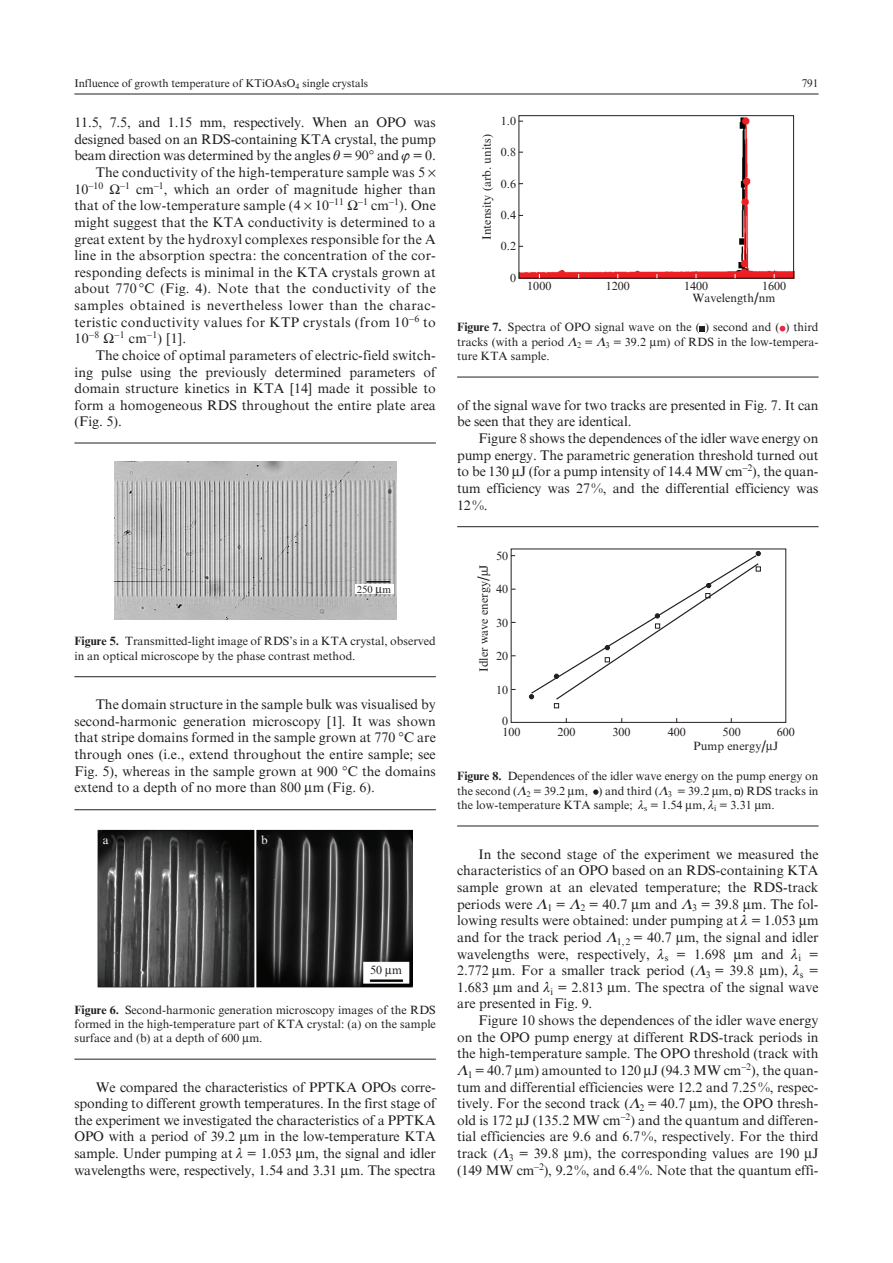
<style>
.page{position:relative;width:893px;height:1263px;background:#fff}
.page>*{position:absolute;margin:0;border:0;box-sizing:border-box;transform-origin:0 0}
.Обычный_с_отступом{font:13.95px/16.6px "Times QE";color:#231f20;text-align:justify}
.Подпись_к_рисунку{font:12px/14.2px "Times QE";color:#231f20}
.t1{font:12px "Times QE";color:#fff}
.t2{font:11.25px "Times QE";color:#231f20}
.t3{font:10.5px "Times QE";color:#231f20}
.Обычный_с_отступом-2{font:9.75px "Times QE";color:#231f20}
.s1{font-size:13.95px}
.s2{font-size:16.5px}
.s3{font-weight:700}
</style>
<div class="page">
<hr style="left:74px;top:94px;width:745px;height:1px;background:#231f20">
<hr style="left:74px;top:443px;width:362px;height:1px;background:#231f20">
<hr style="left:74px;top:676px;width:362px;height:1px;background:#231f20">
<img style="left:114px;top:462px;width:282px;height:158px">
<div style="left:355px;top:584px;width:39px;height:10px;background:#fff"></div>
<hr style="left:74px;top:809px;width:362px;height:1px;background:#231f20">
<hr style="left:74px;top:1059px;width:362px;height:1px;background:#231f20">
<img style="left:98px;top:829px;width:315px;height:158px">
<hr style="left:457px;top:377px;width:362px;height:1px;background:#231f20">
<img style="left:520px;top:115px;width:275px;height:164px">
<div style="left:518px;top:115px;width:276px;height:164px;border:1px solid #231f20"></div>
<svg style="left:700px;top:326px;width:5px;height:5px"></svg>
<svg style="left:780px;top:326px;width:5px;height:5px"></svg>
<hr style="left:457px;top:526px;width:362px;height:1px;background:#231f20">
<hr style="left:457px;top:825px;width:362px;height:1px;background:#231f20">
<div style="left:511px;top:548px;width:275px;height:175px;border:1px solid #231f20"></div>
<svg style="left:529px;top:551px;width:232px;height:157px"></svg>
<svg style="left:593px;top:789px;width:5px;height:6px"></svg>
<svg style="left:735px;top:789px;width:5px;height:6px"></svg>
<svg style="left:386px;top:968px;width:6px;height:9px"></svg>
<p class="t2" style="left:74px;top:77px;width:295px">Influence of growth temperature of KTiOAsO<sub>4</sub> single crystals</p>
<p class="t2" style="left:802px;top:77px;width:18px">791</p>
<p class="Обычный_с_отступом" style="left:74px;top:114px;width:363px">11.5, 7.5, and 1.15 mm, respectively. When an OPO was designed based on an RDS-containing KTA crystal, the pump beam direction was determined by the angles ❑ = 90° and = 0.</p>
<p class="Обычный_с_отступом" style="left:96px;top:164px;width:331px">The conductivity of the high-temperature sample was 5</p>
<p class="Обычный_с_отступом-2" style="left:74px;top:180px;width:31px"><span class="s1">10</span>–10</p>
<p class="Подпись_к_рисунку" style="left:501px;top:114px;width:17px">1.0</p>
<p class="Подпись_к_рисунку" style="left:480px;top:240px;width:107px;rotate:-90deg">Intensity (arb. units)</p>
<p class="Подпись_к_рисунку" style="left:501px;top:145px;width:17px">0.8</p>
<p class="Подпись_к_рисунку" style="left:501px;top:176px;width:17px">0.6</p>
<p class="Обычный_с_отступом" style="left:74px;top:181px;width:363px;text-indent:46px"><sup>–1</sup> cm<sup>–1</sup>, which an order of magnitude higher than that of the low-temperature sample (4 10<sup>–11</sup></p>
<p class="Обычный_с_отступом" style="left:74px;top:197px;width:363px;text-indent:284px"><sup>–1</sup> cm<sup>–1</sup>). One might suggest that the KTA conductivity is determined to a great extent by the hydroxyl complexes responsible for the A line in the absorption spectra: the concentration of the cor&shy;responding defects is minimal in the KTA crystals grown at about 770 °C (Fig. 4). Note that the conductivity of the samples obtained is nevertheless lower than the charac&shy;teristic conductivity values for KTP crystals (from 10<sup>–6</sup> to 10<sup>–8</sup></p>
<p class="Подпись_к_рисунку" style="left:501px;top:208px;width:17px">0.4</p>
<p class="Подпись_к_рисунку" style="left:501px;top:239px;width:17px">0.2</p>
<p class="Подпись_к_рисунку" style="left:510px;top:271px;width:7px">0</p>
<p class="Подпись_к_рисунку" style="left:693px;top:280px;width:95px;line-height:12.1px;text-indent:69px">1600<br>Wavelength<span class="s2">/</span>nm</p>
<p class="Подпись_к_рисунку" style="left:527px;top:279px;width:26px">1000</p>
<p class="Подпись_к_рисунку" style="left:606px;top:279px;width:26px">1200</p>
<p class="Подпись_к_рисунку" style="left:684px;top:279px;width:26px">1400</p>
<p class="Подпись_к_рисунку" style="left:457px;top:320px;width:363px;text-align:justify"><span class="s3">Figure 7.</span> Spectra of OPO signal wave on the ( ) second and ( ) third tracks (with a period <sub>2</sub> = <sub>3</sub> = 39.2 m) of RDS in the low-tempera&shy;ture KTA sample.</p>
<p class="Обычный_с_отступом" style="left:115px;top:330px;width:73px"><sup>–1</sup> cm<sup>–1</sup>) [1].</p>
<p class="Обычный_с_отступом" style="left:74px;top:347px;width:363px;text-indent:21px">The choice of optimal parameters of electric-field switch&shy;ing pulse using the previously determined parameters of domain structure kinetics in KTA [14] made it possible to form a homogeneous RDS throughout the entire plate area (Fig. 5).</p>
<p class="Обычный_с_отступом" style="left:457px;top:397px;width:363px">of the signal wave for two tracks are presented in Fig. 7. It can be seen that they are identical.</p>
<p class="Обычный_с_отступом" style="left:457px;top:430px;width:363px;text-indent:21px">Figure 8 shows the dependences of the idler wave energy on pump energy. The parametric generation threshold turned out to be 130 J (for a pump intensity of 14.4 MW cm<sup>–2</sup>), the quan&shy;tum efficiency was 27%, and the differential efficiency was 12%.</p>
<p class="t3" style="left:357px;top:583px;width:36px">250 m</p>
<p class="Подпись_к_рисунку" style="left:74px;top:634px;width:363px"><span class="s3">Figure 5.</span> Transmitted-light image of RDS’s in a KTA crystal, observed in an optical microscope by the phase contrast method.</p>
<p class="Обычный_с_отступом" style="left:74px;top:696px;width:363px;text-indent:21px">The domain structure in the sample bulk was visualised by second-harmonic generation microscopy [1]. It was shown that stripe domains formed in the sample grown at 770 °C are through ones (i.e., extend throughout the entire sample; see Fig. 5), whereas in the sample grown at 900 °C the domains extend to a depth of no more than 800 m (Fig. 6).</p>
<p class="t1" style="left:103px;top:833px;width:7px">a</p>
<p class="t1" style="left:261px;top:833px;width:8px">b</p>
<p class="Подпись_к_рисунку" style="left:370px;top:963px;width:33px">50 m</p>
<p class="Подпись_к_рисунку" style="left:74px;top:1002px;width:363px;text-align:justify"><span class="s3">Figure 6.</span> Second-harmonic generation microscopy images of the RDS formed in the high-temperature part of KTA crystal: (a) on the sample surface and (b) at a depth of 600 m.</p>
<p class="Обычный_с_отступом" style="left:74px;top:1078px;width:363px;text-indent:21px">We compared the characteristics of PPTKA OPOs corre&shy;sponding to different growth temperatures. In the first stage of the experiment we investigated the characteristics of a PPTKA OPO with a period of 39.2 m in the low-temperature KTA sample. Under pumping at ● = 1.053 m, the signal and idler wavelengths were, respectively, 1.54 and 3.31 m. The spectra</p>
<p class="Подпись_к_рисунку" style="left:496px;top:549px;width:14px">50</p>
<p class="Подпись_к_рисунку" style="left:477px;top:672px;width:109px;rotate:-90deg">Idler wave energy<span class="s2">/</span> J</p>
<p class="Подпись_к_рисунку" style="left:496px;top:582px;width:14px">40</p>
<p class="Подпись_к_рисунку" style="left:496px;top:615px;width:14px">30</p>
<p class="Подпись_к_рисунку" style="left:496px;top:649px;width:14px">20</p>
<p class="Подпись_к_рисунку" style="left:496px;top:683px;width:14px">10</p>
<p class="Подпись_к_рисунку" style="left:502px;top:714px;width:7px">0</p>
<p class="Подпись_к_рисунку" style="left:502px;top:724px;width:20px">100</p>
<p class="Подпись_к_рисунку" style="left:694px;top:724px;width:103px;line-height:14.7px;text-indent:83px">600<br>Pump energy<span class="s2">/</span> J</p>
<p class="Подпись_к_рисунку" style="left:557px;top:724px;width:20px">200</p>
<p class="Подпись_к_рисунку" style="left:612px;top:724px;width:20px">300</p>
<p class="Подпись_к_рисунку" style="left:668px;top:724px;width:20px">400</p>
<p class="Подпись_к_рисунку" style="left:723px;top:724px;width:20px">500</p>
<p class="Подпись_к_рисунку" style="left:457px;top:769px;width:363px;text-align:justify"><span class="s3">Figure 8.</span> Dependences of the idler wave energy on the pump energy on the second ( <sub>2</sub> = 39.2 m, ) and third ( <sub>3</sub> = 39.2 m, ) RDS tracks in the low-temperature KTA sample; ●<sub>s</sub> = 1.54 m, ●<sub>i</sub> = 3.31 m.</p>
<p class="Обычный_с_отступом" style="left:457px;top:846px;width:363px;text-indent:21px">In the second stage of the experiment we measured the characteristics of an OPO based on an RDS-containing KTA sample grown at an elevated temperature; the RDS-track periods were <sub>1</sub> = <sub>2</sub> = 40.7 m and <sub>3</sub> = 39.8 m. The fol&shy;lowing results were obtained: under pumping at ● = 1.053 m and for the track period <sub>1,2</sub> = 40.7 m, the signal and idler wavelengths were, respectively, ●<sub>s</sub> = 1.698 m and ●<sub>i</sub> = 2.772 m. For a smaller track period ( <sub>3</sub> = 39.8 m), ●<sub>s</sub> = 1.683 m and ●<sub>i</sub> = 2.813 m. The spectra of the signal wave are presented in Fig. 9.</p>
<p class="Обычный_с_отступом" style="left:457px;top:1012px;width:363px;text-align:right">Figure 10 shows the dependences of the idler wave energy<br>on the OPO pump energy at different RDS-track periods in the high-temperature sample. The OPO threshold (track with <sub>1</sub> = 40.7 m) amounted to 120 J (94.3 MW cm<sup>–2</sup>), the quan&shy;tum and differential efficiencies were 12.2 and 7.25%, respec&shy;tively. For the second track ( <sub>2</sub> = 40.7 m), the OPO thresh&shy;old is 172 J (135.2 MW cm<sup>–2</sup>) and the quantum and differen&shy;tial efficiencies are 9.6 and 6.7%, respectively. For the third track ( <sub>3</sub> = 39.8 m), the corresponding values are 190 J (149 MW cm<sup>–2</sup>), 9.2%, and 6.4%. Note that the quantum effi-</p>
</div>
